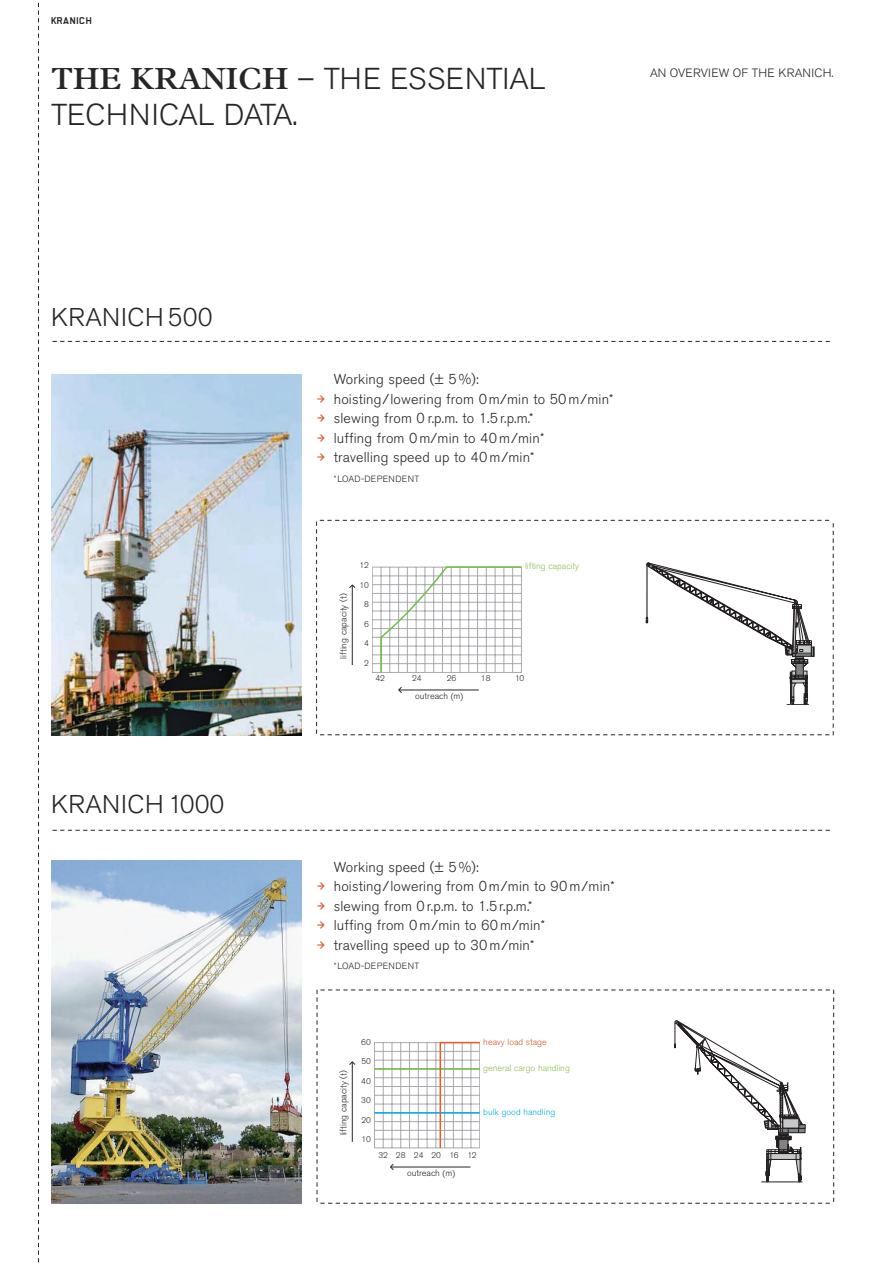
<style>
.page{position:relative;width:893px;height:1263px;background:#fff}
.page>*{position:absolute;margin:0;border:0;box-sizing:border-box;transform-origin:0 0}
.t1{font:300 30px/36px "Akzidenz Grotesk BE";color:#272627}
.t2{font:300 25.5px "Akzidenz Grotesk BE";letter-spacing:.02em;color:#272627}
.t3{font:300 14.25px/19.5px "Akzidenz Grotesk BE";letter-spacing:.01em;color:#272627}
.t4{font:300 12px "Akzidenz Grotesk BE";letter-spacing:.02em;color:#272627}
.t5{font:700 9.75px "Kranunion Office";letter-spacing:.06em;color:#272627}
.t6{font:300 9px "Akzidenz Grotesk BE";color:#272627}
.t7{font:300 9px "Akzidenz Grotesk BE";color:#8cbf50}
.t8{font:300 9px "Akzidenz Grotesk BE";letter-spacing:.035em;color:#272627}
.t9{font:300 9px "Akzidenz Grotesk BE";color:#00aded}
.t10{font:300 9px "Akzidenz Grotesk BE";color:#d3592c}
.t11{font:300 8.25px "Akzidenz Grotesk BE";color:#272627}
.s1{font-family:"Plantin";font-weight:600;font-size:30.75px}
.s2{font-family:"Office Expert";font-weight:400;color:#d3592c}
</style>
<div class="page">
<img style="left:51px;top:861px;width:251px;height:342px">
<img style="left:51px;top:374px;width:251px;height:361px">
<svg style="left:53px;top:341px;width:777px;height:1px"></svg>
<svg style="left:53px;top:830px;width:777px;height:1px"></svg>
<svg style="left:38px;top:3px;width:1px;height:1259px"></svg>
<svg style="left:316px;top:520px;width:518px;height:215px"></svg>
<svg style="left:317px;top:990px;width:517px;height:214px"></svg>
<p class="t5" style="left:51px;top:15px;width:42px">KRANICH</p>
<h1 class="t1" style="left:51px;top:63px;width:496px"><span class="s1">THE KRANICH</span> – THE ESSENTIAL<br>TECHNICAL DATA.</h1>
<p class="t4" style="left:650px;top:67px;width:185px">AN OVERVIEW OF THE KRANICH.</p>
<h2 class="t2" style="left:51px;top:306px;width:163px">KRANICH 500</h2>
<h2 class="t2" style="left:51px;top:794px;width:175px">KRANICH 1000</h2>
<p class="t3" style="left:317px;top:371px;width:298px;text-indent:17px">Working speed (± 5%):<br><span class="s2">Q</span> hoisting/lowering from 0m/min to 50m/min* <span class="s2">Q</span> slewing from 0 r.p.m. to 1.5r.p.m.*<br><span class="s2">Q</span> luffing from 0m/min to 40m/min*<br><span class="s2">Q</span> travelling speed up to 40m/min*</p>
<p class="t8" style="left:334px;top:475px;width:87px">*LOAD-DEPENDENT</p>
<p class="t6" style="left:340px;top:659px;width:66px;rotate:-90deg">lifting capacity (t)</p>
<p class="t11" style="left:359px;top:562px;width:11px">12</p>
<p class="t11" style="left:359px;top:582px;width:11px">10</p>
<p class="t11" style="left:364px;top:601px;width:6px">8</p>
<p class="t11" style="left:364px;top:621px;width:6px">6</p>
<p class="t11" style="left:364px;top:640px;width:6px">4</p>
<p class="t11" style="left:364px;top:660px;width:6px">2</p>
<p class="t7" style="left:525px;top:562px;width:56px">lifting capacity</p>
<p class="t11" style="left:375px;top:675px;width:11px">42</p>
<p class="t11" style="left:412px;top:675px;width:11px">24</p>
<p class="t11" style="left:447px;top:675px;width:11px">26</p>
<p class="t11" style="left:481px;top:675px;width:11px">18</p>
<p class="t11" style="left:515px;top:675px;width:11px">10</p>
<p class="t6" style="left:415px;top:692px;width:50px">outreach (m)</p>
<p class="t3" style="left:317px;top:858px;width:299px;text-indent:17px">Working speed (± 5%):<br><span class="s2">Q</span> hoisting/lowering from 0m/min to 90m/min* <span class="s2">Q</span> slewing from 0r.p.m. to 1.5r.p.m.*<br><span class="s2">Q</span> luffing from 0m/min to 60m/min*<br><span class="s2">Q</span> travelling speed up to 30m/min*</p>
<p class="t8" style="left:334px;top:962px;width:87px">*LOAD-DEPENDENT</p>
<p class="t6" style="left:340px;top:1135px;width:66px;rotate:-90deg">lifting capacity (t)</p>
<p class="t11" style="left:361px;top:1038px;width:11px">60</p>
<p class="t11" style="left:361px;top:1058px;width:11px">50</p>
<p class="t11" style="left:361px;top:1077px;width:11px">40</p>
<p class="t11" style="left:361px;top:1097px;width:11px">30</p>
<p class="t11" style="left:361px;top:1116px;width:11px">20</p>
<p class="t11" style="left:361px;top:1136px;width:11px">10</p>
<p class="t10" style="left:483px;top:1038px;width:65px">heavy load stage</p>
<p class="t7" style="left:483px;top:1064px;width:88px">general cargo handling</p>
<p class="t9" style="left:483px;top:1108px;width:73px">bulk good handling</p>
<p class="t11" style="left:378px;top:1152px;width:100px">32 28 24 20 16 12</p>
<p class="t6" style="left:407px;top:1169px;width:50px">outreach (m)</p>
</div>
